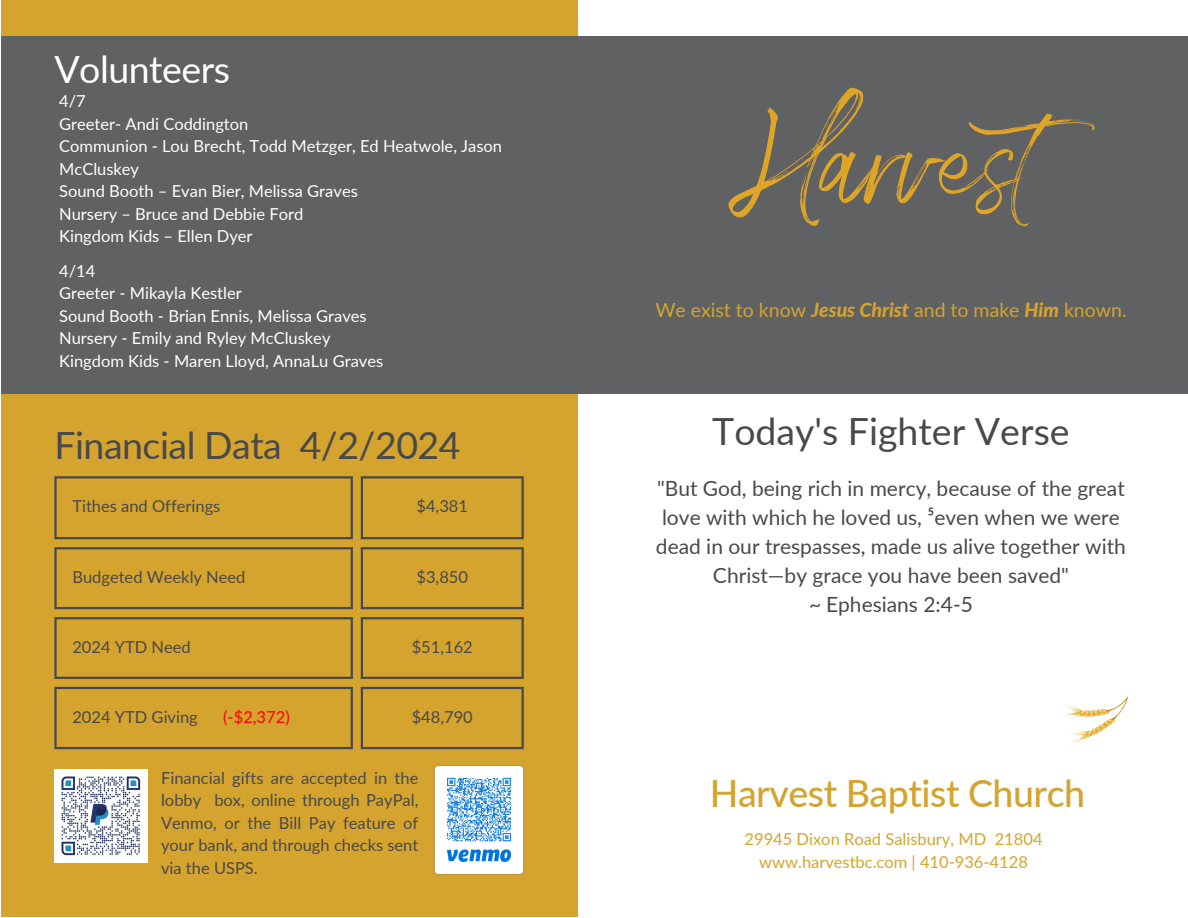
<style>
.page{position:relative;width:1188px;height:918px;background:#fff}
.page>*{position:absolute;margin:0;border:0;box-sizing:border-box;transform-origin:0 0}
.t1{font:112.5px "Broadway";letter-spacing:-.015em;color:#dfa526}
.t2{font:37.5px "Lato";letter-spacing:-.005em;color:#48494a}
.t3{font:500 37.5px "Lato";letter-spacing:-.015em;color:#d5a42f}
.t4{font:37.5px "Lato";letter-spacing:-.015em;color:#fff}
.t5{font:21px/29px "Lato";color:#48494a;text-align:center}
.t6{font:19.5px "Lato";color:#d5a42f}
.t7{font:16.5px/22.5px "Lato";color:#fff}
.t8{font:16.5px/22.5px "Lato";color:#48494a;text-align:justify}
.t9{font:16.5px "Lato";color:#d5a42f}
.t10{font:16.5px "Lato";color:#f00}
.s1{font-weight:800;font-style:italic}
</style>
<div class="page">
<div style="left:1px;top:0;width:577px;height:917px;background:#d5a42f"></div>
<svg style="left:54px;top:476px;width:470px;height:273px"></svg>
<hr style="left:54px;top:479px;width:3px;height:58px;background:#48494a">
<hr style="left:351px;top:479px;width:2px;height:58px;background:#48494a">
<hr style="left:54px;top:476px;width:299px;height:3px;background:#48494a">
<hr style="left:54px;top:537px;width:299px;height:2px;background:#48494a">
<hr style="left:361px;top:479px;width:2px;height:58px;background:#48494a">
<hr style="left:522px;top:479px;width:2px;height:58px;background:#48494a">
<hr style="left:361px;top:476px;width:163px;height:3px;background:#48494a">
<hr style="left:361px;top:537px;width:163px;height:2px;background:#48494a">
<hr style="left:54px;top:549px;width:3px;height:58px;background:#48494a">
<hr style="left:351px;top:549px;width:2px;height:58px;background:#48494a">
<hr style="left:54px;top:547px;width:299px;height:2px;background:#48494a">
<hr style="left:54px;top:607px;width:299px;height:2px;background:#48494a">
<hr style="left:361px;top:549px;width:2px;height:58px;background:#48494a">
<hr style="left:522px;top:549px;width:2px;height:58px;background:#48494a">
<hr style="left:361px;top:547px;width:163px;height:2px;background:#48494a">
<hr style="left:361px;top:607px;width:163px;height:2px;background:#48494a">
<hr style="left:54px;top:619px;width:3px;height:58px;background:#48494a">
<hr style="left:351px;top:619px;width:2px;height:58px;background:#48494a">
<hr style="left:54px;top:617px;width:299px;height:2px;background:#48494a">
<hr style="left:54px;top:677px;width:299px;height:2px;background:#48494a">
<hr style="left:361px;top:619px;width:2px;height:58px;background:#48494a">
<hr style="left:522px;top:619px;width:2px;height:58px;background:#48494a">
<hr style="left:361px;top:617px;width:163px;height:2px;background:#48494a">
<hr style="left:361px;top:677px;width:163px;height:2px;background:#48494a">
<hr style="left:54px;top:689px;width:3px;height:58px;background:#48494a">
<hr style="left:351px;top:689px;width:2px;height:58px;background:#48494a">
<hr style="left:54px;top:687px;width:299px;height:2px;background:#48494a">
<hr style="left:54px;top:747px;width:299px;height:2px;background:#48494a">
<hr style="left:361px;top:689px;width:2px;height:58px;background:#48494a">
<hr style="left:522px;top:689px;width:2px;height:58px;background:#48494a">
<hr style="left:361px;top:687px;width:163px;height:2px;background:#48494a">
<hr style="left:361px;top:747px;width:163px;height:2px;background:#48494a">
<svg style="left:1062px;top:696px;width:66px;height:49px"></svg>
<div style="left:1px;top:36px;width:1187px;height:357px;background:#606162"></div>
<img style="left:54px;top:769px;width:94px;height:94px">
<img style="left:434px;top:765px;width:90px;height:110px">
<p class="t4" style="left:54px;top:46px;width:177px">Volunteers</p>
<p class="t7" style="left:59px;top:90px;width:28px">4/7</p>
<p class="t7" style="left:59px;top:112px;width:191px">Greeter- Andi Coddington</p>
<p class="t7" style="left:59px;top:135px;width:444px">Communion - Lou Brecht, Todd Metzger, Ed Heatwole, Jason<br>McCluskey</p>
<p class="t7" style="left:59px;top:180px;width:300px">Sound Booth – Evan Bier, Melissa Graves</p>
<h3 class="t7" style="left:59px;top:202px;width:246px">Nursery – Bruce and Debbie Ford</h3>
<h1 class="t7" style="left:59px;top:225px;width:195px">Kingdom Kids – Ellen Dyer</h1>
<h4 class="t7" style="left:59px;top:259px;width:38px">4/14</h4>
<h3 class="t7" style="left:59px;top:282px;width:184px">Greeter - Mikayla Kestler</h3>
<h4 class="t7" style="left:59px;top:304px;width:309px">Sound Booth - Brian Ennis, Melissa Graves</h4>
<p class="t7" style="left:59px;top:327px;width:273px">Nursery - Emily and Ryley McCluskey</p>
<h2 class="t7" style="left:59px;top:349px;width:326px">Kingdom Kids - Maren Lloyd, AnnaLu Graves</h2>
<p class="t2" style="left:54px;top:422px;width:408px">Financial Data 4/2/2024</p>
<p class="t8" style="left:72px;top:495px;width:150px">Tithes and Offerings</p>
<p class="t8" style="left:416px;top:495px;width:53px">$4,381</p>
<p class="t8" style="left:72px;top:566px;width:175px">Budgeted Weekly Need</p>
<p class="t8" style="left:416px;top:566px;width:53px">$3,850</p>
<p class="t8" style="left:72px;top:635px;width:120px">2024 YTD Need</p>
<p class="t8" style="left:412px;top:635px;width:63px">$51,162</p>
<p class="t8" style="left:72px;top:705px;width:127px">2024 YTD Giving</p>
<p class="t10" style="left:223px;top:707px;width:68px">(-$2,372)</p>
<p class="t8" style="left:412px;top:705px;width:63px">$48,790</p>
<p class="t8" style="left:161px;top:766px;width:259px">Financial gifts are accepted in the lobby box, online through PayPal, Venmo, or the Bill Pay feature of your bank, and through checks sent via the USPS.</p>
<h3 class="t1" style="left:728px;top:99px;width:418px">Harvest</h3>
<p class="t6" style="left:655px;top:297px;width:473px">We exist to know <span class="s1">Jesus Christ</span> and to make <span class="s1">Him</span> known.</p>
<p class="t2" style="left:712px;top:408px;width:359px">Today's Fighter Verse</p>
<p class="t5" style="left:656px;top:473px;width:472px">"But God, being rich in mercy, because of the great love with which he loved us, ⁵even when we were dead in our trespasses, made us alive together with Christ—by grace you have been saved"<br>~ Ephesians 2:4-5</p>
<p class="t3" style="left:710px;top:770px;width:377px">Harvest Baptist Church</p>
<p class="t9" style="left:745px;top:829px;width:299px">29945 Dixon Road Salisbury, MD 21804</p>
<p class="t9" style="left:759px;top:851px;width:270px">www.harvestbc.com | 410-936-4128</p>
</div>
